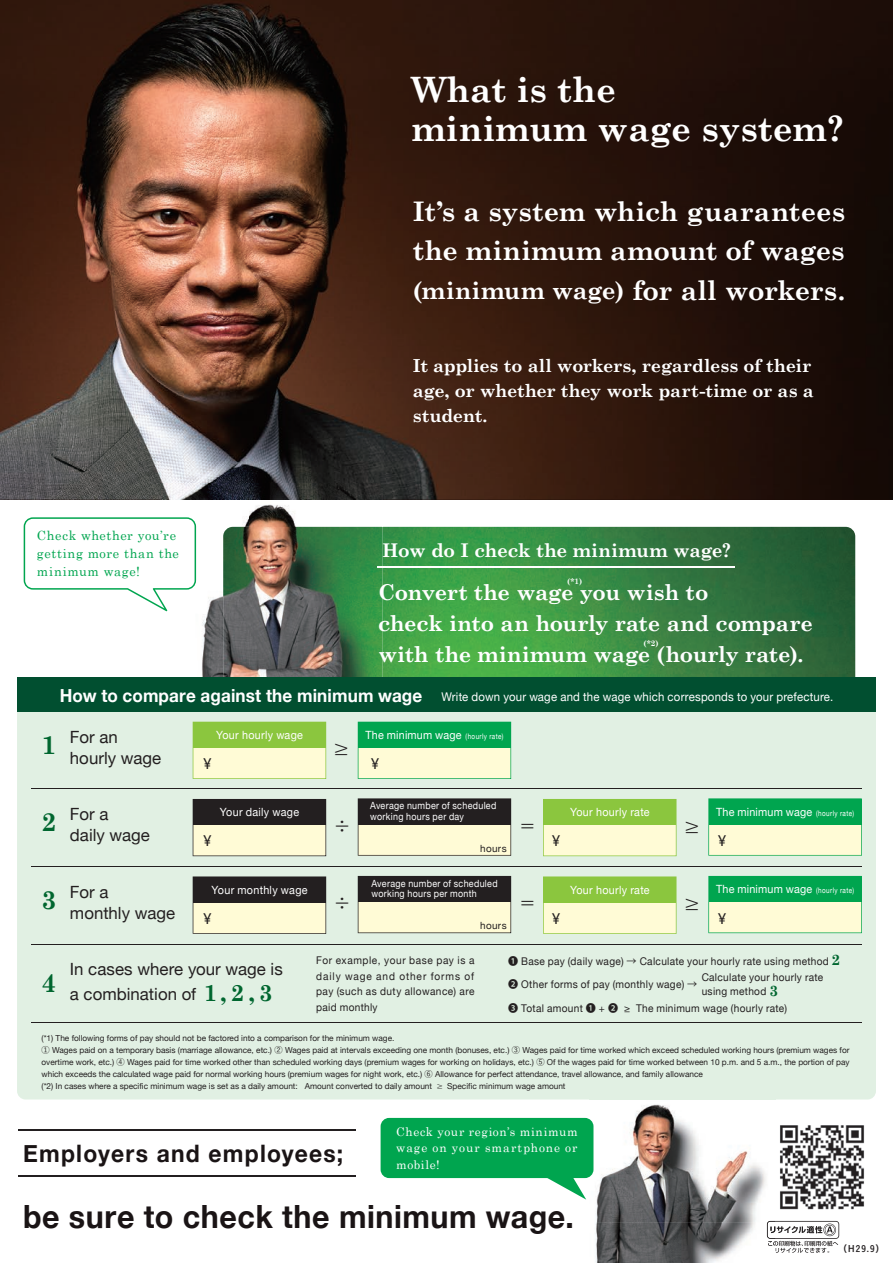
<style>
.page{position:relative;width:893px;height:1263px;background:#fff}
.page>*{position:absolute;margin:0;border:0;box-sizing:border-box;transform-origin:0 0}
.t1{font:700 35.1px/38.7px "Century Schoolbook";color:#fff}
.t2{font:700 31.95px "Helvetica Neue";letter-spacing:.02em;color:#1a1415;scale:.95 1}
.t3{font:700 27px/39.3px "Century Schoolbook";color:#fff;text-align:justify}
.t4{font:700 25.95px "Century Schoolbook";color:#00662f}
.t5{font:700 24px "Helvetica Neue";letter-spacing:.055em;color:#1a1415;scale:.95 1}
.t6{font:700 23.4px "Century Schoolbook";color:#00662f}
.t7{font:700 21.9px/31px "Century Schoolbook";letter-spacing:-.015em;color:#fff}
.t8{font:500 20.7px "Yu Go";color:#231f20}
.t9{font:700 18.9px "Century Schoolbook";letter-spacing:-.015em;color:#fff}
.t10{font:700 18px/25px "Century Schoolbook";letter-spacing:-.02em;color:#fff}
.t11{font:16.8px/21px "Helvetica Neue";color:#231f20}
.t12{font:15px "Helvetica Neue";color:#231f20;scale:.95 1}
.t13{font:700 15px "Century Schoolbook";color:#00662f}
.t14{font:12.75px/18.3px "Century Schoolbook";letter-spacing:.05em;color:#00a54f}
.t15{font:12px "Helvetica Neue";letter-spacing:.015em;color:#fff;scale:.95 1}
.t16{font:11.85px/16.4px "Century Schoolbook";letter-spacing:.07em;color:#fff;text-align:justify}
.t17{font:11.4px "Helvetica Neue";letter-spacing:.025em;color:#fff;scale:.95 1}
.t18{font:10.65px/15.8px "Helvetica Neue";letter-spacing:.03em;color:#231f20;scale:.95 1}
.t19{font:9.9px/10.5px "Helvetica Neue";letter-spacing:.035em;color:#fff;scale:.9 1}
.t20{font:9.9px "Helvetica Neue";letter-spacing:.03em;color:#231f20}
.t21{font:9px "Koburina Go Std W6";color:#231f20}
.t22{font:8.25px/12px "Helvetica Neue";color:#231f20}
.t23{font:700 7.95px "Century Schoolbook";color:#fff}
.s1{font-size:24.3px}
.s2{font-weight:700;font-size:18px}
.s3{font-size:7.65px}
.s4{font-family:"Koz Go Pr 6 N"}
.s5{font-family:"Century Schoolbook";font-weight:700;font-size:15px;color:#00662f}
.s6{font-family:"Yu Go";font-weight:500}
</style>
<div class="page">
<img style="left:780px;top:1125px;width:85px;height:85px">
<img style="left:0;top:0;width:893px;height:500px">
<img style="left:250px;top:527px;width:605px;height:150px">
<img style="left:166px;top:511px;width:84px;height:166px">
<img style="left:250px;top:504px;width:132px;height:23px">
<img style="left:162px;top:484px;width:220px;height:16px">
<div style="left:17px;top:677px;width:859px;height:422px;background:#e1f0e3;border-radius:9px"></div>
<hr style="left:31px;top:788px;width:831px;height:1px;background:#231f20">
<svg style="left:24px;top:517px;width:172px;height:94px"></svg>
<hr style="left:18px;top:1129px;width:338px;height:1px;background:#231f20">
<hr style="left:18px;top:1175px;width:338px;height:2px;background:#231f20">
<div style="left:17px;top:677px;width:859px;height:35px;background:#014f30"></div>
<svg style="left:358px;top:798px;width:153px;height:57px;background:#f1eecb"></svg>
<div style="left:358px;top:799px;width:153px;height:25px;background:#231f20"></div>
<hr style="left:378px;top:566px;width:357px;height:2px;background:#fff">
<div style="left:193px;top:748px;width:133px;height:31px;background:#fffbd6"></div>
<div style="left:193px;top:722px;width:133px;height:26px;background:#8bc63e"></div>
<div style="left:193px;top:825px;width:133px;height:31px;background:#fffbd6"></div>
<div style="left:193px;top:799px;width:133px;height:26px;background:#231f20"></div>
<div style="left:543px;top:799px;width:134px;height:57px;background:#fffbd6"></div>
<div style="left:543px;top:799px;width:133px;height:26px;background:#8bc63e"></div>
<div style="left:358px;top:748px;width:153px;height:31px;background:#fffbd6"></div>
<div style="left:358px;top:722px;width:153px;height:26px;background:#00a54f"></div>
<svg style="left:708px;top:798px;width:154px;height:57px;background:#edf4cd"></svg>
<div style="left:709px;top:799px;width:152px;height:25px;background:#00a54f"></div>
<div style="left:358px;top:902px;width:153px;height:31px;background:#fffbd6"></div>
<div style="left:358px;top:876px;width:153px;height:26px;background:#231f20"></div>
<svg style="left:193px;top:876px;width:133px;height:58px;background:#eeeac8"></svg>
<div style="left:193px;top:877px;width:133px;height:25px;background:#231f20"></div>
<svg style="left:543px;top:876px;width:134px;height:58px;background:#f5f6ca"></svg>
<div style="left:543px;top:877px;width:133px;height:25px;background:#8bc63e"></div>
<div style="left:708px;top:876px;width:154px;height:57px;background:#fffbd6"></div>
<div style="left:709px;top:876px;width:152px;height:26px;background:#00a54f"></div>
<hr style="left:31px;top:866px;width:831px;height:1px;background:#231f20">
<hr style="left:31px;top:943px;width:831px;height:1px;background:#231f20">
<hr style="left:31px;top:1022px;width:831px;height:1px;background:#231f20">
<img style="left:590px;top:1099px;width:185px;height:164px">
<img style="left:770px;top:1115px;width:5px;height:104px">
<svg style="left:767px;top:1221px;width:72px;height:32px"></svg>
<div style="left:381px;top:1118px;width:212px;height:60px;background:#00a54f;border-radius:9px"></div>
<svg style="left:525px;top:1178px;width:61px;height:21px"></svg>
<h1 class="t1" style="left:412px;top:70px;width:434px">What is the<br>minimum wage system?</h1>
<h3 class="t3" style="left:413px;top:191px;width:434px">It’s a system which guarantees the minimum amount of wages <span class="s1">(minimum wage)</span> for all workers.</h3>
<h3 class="t14" style="left:37px;top:525px;width:144px">Check whether you’re getting more than the minimum wage!</h3>
<h3 class="t10" style="left:413px;top:353px;width:402px">It applies to all workers, regardless of their age, or whether they work part-time or as a student.</h3>
<h3 class="t9" style="left:382px;top:539px;width:350px">How do I check the minimum wage?</h3>
<p class="t23" style="left:567px;top:576px;width:16px">(*1)</p>
<h3 class="t7" style="left:378px;top:576px;width:437px">Convert the wage you wish to<br>check into an hourly rate and compare with the minimum wage (hourly rate).</h3>
<p class="t23" style="left:643px;top:638px;width:17px">(*2)</p>
<h3 class="t15" style="left:60px;top:687px;width:816px"><span class="s2">How to compare against the minimum wage</span> Write down your wage and the wage which corresponds to your prefecture.</h3>
<h3 class="t4" style="left:42px;top:729px;width:16px">1</h3>
<h3 class="t11" style="left:70px;top:727px;width:93px">For an hourly wage</h3>
<h3 class="t17" style="left:216px;top:727px;width:93px">Your hourly wage</h3>
<h3 class="t17" style="left:366px;top:727px;width:147px">The minimum wage <span class="s3">(hourly rate)</span></h3>
<h3 class="t12" style="left:204px;top:753px;width:10px">¥</h3>
<h3 class="t12" style="left:371px;top:753px;width:10px">¥</h3>
<h3 class="t4" style="left:42px;top:806px;width:16px">2</h3>
<h3 class="t11" style="left:70px;top:805px;width:82px">For a<br>daily wage</h3>
<h3 class="t12" style="left:204px;top:830px;width:10px">¥</h3>
<p class="t19" style="left:370px;top:801px;width:142px">Average number of scheduled working hours per day</p>
<p class="t20" style="left:480px;top:841px;width:28px">hours</p>
<h3 class="t17" style="left:220px;top:804px;width:85px">Your daily wage</h3>
<h3 class="t17" style="left:570px;top:804px;width:85px">Your hourly rate</h3>
<h3 class="t8" style="left:332px;top:807px;width:22px">÷</h3>
<h3 class="t8" style="left:517px;top:807px;width:22px">＝</h3>
<h3 class="t12" style="left:552px;top:830px;width:10px">¥</h3>
<h3 class="t17" style="left:716px;top:803px;width:147px">The minimum wage <span class="s3">(hourly rate)</span></h3>
<h3 class="t12" style="left:718px;top:830px;width:10px">¥</h3>
<h3 class="t4" style="left:42px;top:884px;width:16px">3</h3>
<h3 class="t11" style="left:70px;top:882px;width:107px">For a<br>monthly wage</h3>
<p class="t19" style="left:371px;top:879px;width:142px">Average number of scheduled working hours per month</p>
<p class="t20" style="left:480px;top:918px;width:28px">hours</p>
<h3 class="t17" style="left:211px;top:881px;width:103px">Your monthly wage</h3>
<h3 class="t17" style="left:570px;top:881px;width:85px">Your hourly rate</h3>
<h3 class="t17" style="left:716px;top:881px;width:147px">The minimum wage <span class="s3">(hourly rate)</span></h3>
<h3 class="t8" style="left:332px;top:884px;width:22px">÷</h3>
<h3 class="t8" style="left:517px;top:884px;width:22px">＝</h3>
<h3 class="t12" style="left:204px;top:908px;width:10px">¥</h3>
<h3 class="t12" style="left:552px;top:908px;width:10px">¥</h3>
<h3 class="t12" style="left:718px;top:908px;width:10px">¥</h3>
<h3 class="t4" style="left:42px;top:967px;width:16px">4</h3>
<h3 class="t11" style="left:70px;top:957px;width:214px;line-height:25.2px">In cases where your wage is a combination of</h3>
<h3 class="t6" style="left:204px;top:978px;width:70px">1,2,3</h3>
<p class="t18" style="left:316px;top:952px;width:168px;text-align:justify">For example, your base pay is a daily wage and other forms of pay (such as duty allowance) are paid monthly</p>
<h3 class="t13" style="left:831px;top:950px;width:10px">2</h3>
<p class="t18" style="left:508px;top:950px;width:339px;line-height:23.2px"><span class="s4">❶</span> Base pay (daily wage) <span class="s4">→</span> Calculate your hourly rate using method<br><span class="s4">❷</span> Other forms of pay (monthly wage) <span class="s4">→<br>❸</span> Total amount <span class="s4">❶</span> + <span class="s4">❷</span> ≥ The minimum wage (hourly rate)</p>
<p class="t18" style="left:702px;top:971px;width:129px;line-height:14.1px">Calculate your hourly rate using method <span class="s5">3</span></p>
<p class="t22" style="left:42px;top:1032px;width:810px">(*1) The following forms of pay should not be factored into a comparison for the minimum wage.<br><span class="s6">①</span> Wages paid on a temporary basis (marriage allowance, etc.) <span class="s6">②</span> Wages paid at intervals exceeding one month (bonuses, etc.) <span class="s6">③</span> Wages paid for time worked which exceed scheduled working hours (premium wages for overtime work, etc.) <span class="s6">④</span> Wages paid for time worked other than scheduled working days (premium wages for working on holidays, etc.) <span class="s6">⑤</span> Of the wages paid for time worked between 10 p.m. and 5 a.m., the portion of pay which exceeds the calculated wage paid for normal working hours (premium wages for night work, etc.) <span class="s6">⑥</span> Allowance for perfect attendance, travel allowance, and family allowance<br>(*2) In cases where a specific minimum wage is set as a daily amount: Amount converted to daily amount</p>
<p class="t22" style="left:447px;top:1080px;width:120px">Specific minimum wage amount</p>
<h3 class="t16" style="left:396px;top:1123px;width:183px">Check your region’s minimum wage on your smartphone or mobile!</h3>
<h3 class="t5" style="left:23px;top:1134px;width:339px">Employers and employees;</h3>
<h2 class="t2" style="left:23px;top:1191px;width:581px">be sure to check the minimum wage.</h2>
<p class="t21" style="left:838px;top:1241px;width:48px">（H29.9）</p>
</div>
